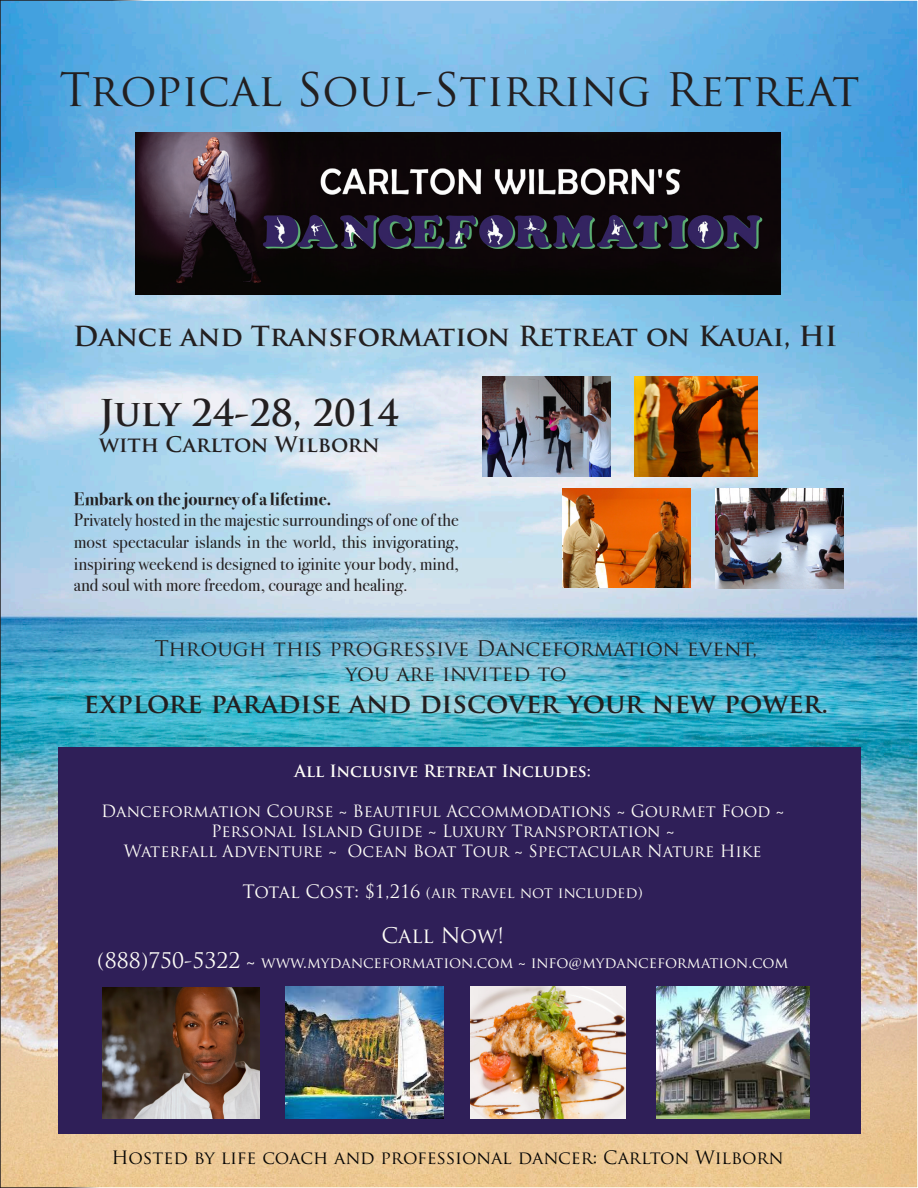
<style>
.page{position:relative;width:918px;height:1188px;background:#fff}
.page>*{position:absolute;margin:0;border:0;box-sizing:border-box;transform-origin:0 0}
.t1{font:45px "Trajan Pro";color:#231f20}
.t2{font:700 36px "Trajan Pro";color:#231f20}
.t3{font:700 27px "Trajan Pro";color:#231f20}
.t4{font:21px "Trajan Pro";color:#231f20}
.t5{font:700 21px "Trajan Pro";color:#231f20}
.t6{font:21px "Trajan Pro";color:#fffef8}
.t7{font:18px/21.6px "Bodoni Svty Two OSITCTT Book";color:#231f20;text-align:justify}
.t8{font:18px "Trajan Pro";color:#070605}
.t9{font:18px "Bodoni Svty Two OSITCTT Bold";color:#231f20}
.t10{font:16.5px "Trajan Pro";color:#fffef8}
.t11{font:700 16.5px "Trajan Pro";color:#fffef8}
.t12{font:15px "Trajan Pro";letter-spacing:-.005em;color:#fffef8}
.s1{font-size:18px}
.s2{font-size:21px}
</style>
<div class="page">
<img style="left:3px;top:3px;width:912px;height:1182px">
<div style="left:58px;top:747px;width:803px;height:387px;background:#2f1f58"></div>
<img style="left:103px;top:988px;width:157px;height:131px">
<img style="left:562px;top:488px;width:128px;height:99px">
<img style="left:634px;top:376px;width:124px;height:100px">
<img style="left:483px;top:376px;width:128px;height:100px">
<img style="left:716px;top:488px;width:127px;height:100px">
<img style="left:470px;top:986px;width:156px;height:133px">
<img style="left:285px;top:986px;width:159px;height:133px">
<img style="left:657px;top:986px;width:153px;height:133px">
<img style="left:135px;top:133px;width:645px;height:162px">
<p class="t1" style="left:59px;top:61px;width:802px">Tropical Soul-Stirring Retreat</p>
<p class="t3" style="left:73px;top:319px;width:766px">Dance and Transformation Retreat on Kauai, HI</p>
<p class="t2" style="left:99px;top:391px;width:301px">July 24-28, 2014</p>
<p class="t5" style="left:99px;top:431px;width:282px">with Carlton Wilborn</p>
<p class="t9" style="left:74px;top:488px;width:259px">Embark on the journey of a lifetime.</p>
<p class="t7" style="left:74px;top:510px;width:386px">Privately hosted in the majestic surroundings of one of the most spectacular islands in the world, this invigorating, inspiring weekend is designed to iginite your body, mind, and soul with more freedom, courage and healing.</p>
<p class="t4" style="left:155px;top:635px;width:604px">Through this progressive Danceformation event,</p>
<p class="t4" style="left:345px;top:660px;width:223px">you are invited to</p>
<p class="t3" style="left:84px;top:687px;width:746px">explore paradise and discover your new power.</p>
<p class="t11" style="left:295px;top:761px;width:298px">All Inclusive Retreat Includes:</p>
<p class="t10" style="left:101px;top:801px;width:685px">Danceformation Course ~ Beautiful Accommodations ~ Gourmet Food ~</p>
<p class="t10" style="left:211px;top:820px;width:465px">Personal Island Guide ~ Luxury Transportation ~</p>
<p class="t10" style="left:124px;top:840px;width:639px">Waterfall Adventure ~ Ocean Boat Tour ~ Spectacular Nature Hike</p>
<p class="t12" style="left:243px;top:883px;width:402px"><span class="s1">Total Cost: $1,216</span> (air travel not included)</p>
<p class="t6" style="left:381px;top:922px;width:124px">Call Now!</p>
<p class="t12" style="left:97px;top:953px;width:693px"><span class="s2">(888)750-5322</span> <span class="s1">~</span> www.mydanceformation.com ~ info@mydanceformation.com</p>
<p class="t8" style="left:112px;top:1146px;width:673px">Hosted by life coach and professional dancer: Carlton Wilborn</p>
</div>
